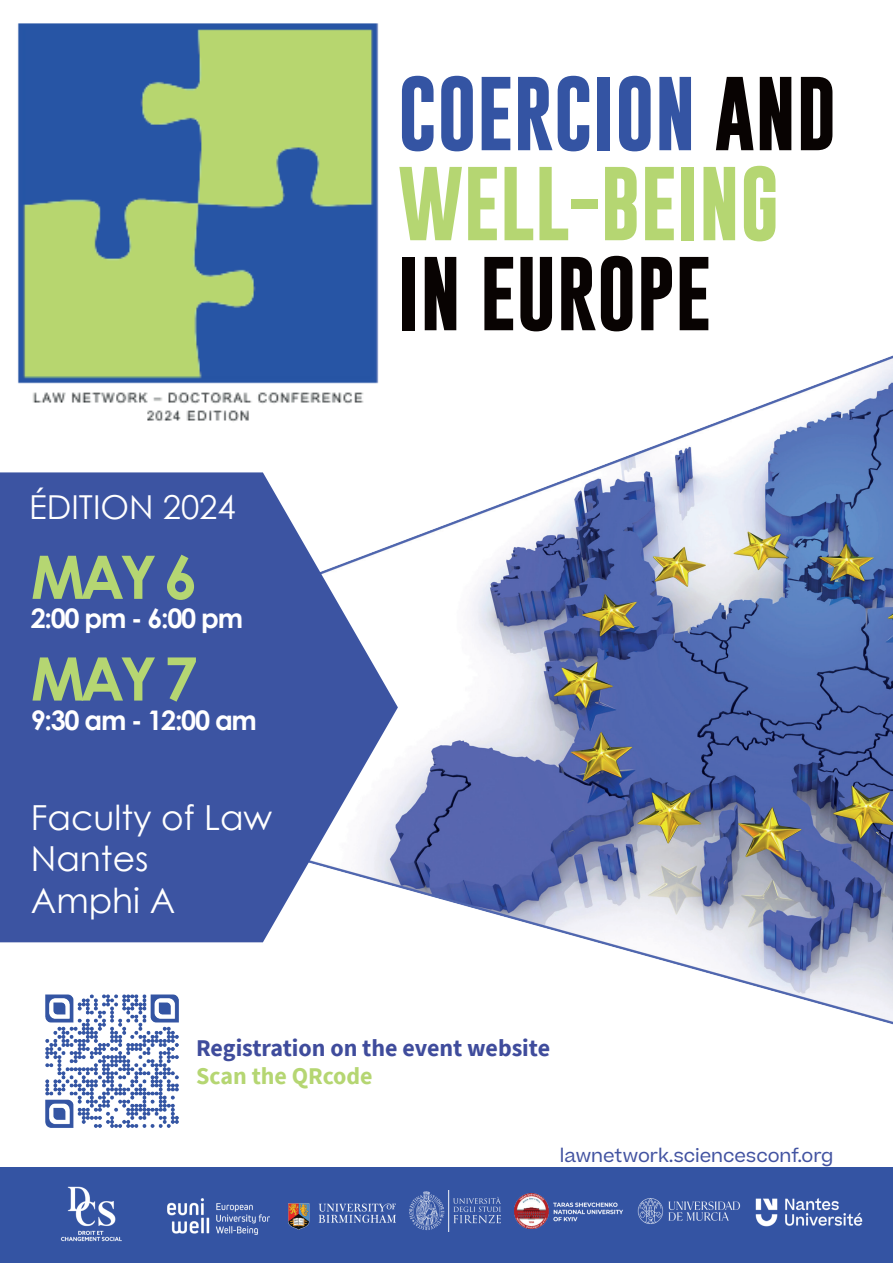
<style>
.page{position:relative;width:893px;height:1263px;background:#fff}
.page>*{position:absolute;margin:0;border:0;box-sizing:border-box;transform-origin:0 0}
.t1{font:700 75px/90px "Gobold";color:#b5d672}
.t2{font:700 75px "Gobold";color:#080302}
.t3{font:700 60px/101.7px "Century Gothic";letter-spacing:-.08em;color:#b5d672}
.t4{font:34.5px/41.4px "Century Gothic";color:#fff}
.t5{font:33px "Century Gothic";color:#fff}
.t6{font:700 27px "Century Gothic";letter-spacing:-.05em;color:#fff}
.t7{font:700 24px "Source Sans Pro";color:#3f4c9c}
.t8{font:700 24px "Source Sans Pro";color:#b5d672}
.t9{font:18px "Beatrice";color:#4253a1}
.s1{color:#3454a3}
.s2{color:#080302}
</style>
<div class="page">
<img style="left:398px;top:355px;width:495px;height:670px">
<img style="left:45px;top:994px;width:134px;height:134px">
<img style="left:17px;top:23px;width:386px;height:421px">
<div style="left:0;top:1167px;width:893px;height:96px;background:#3454a3"></div>
<svg style="left:0;top:472px;width:398px;height:470px;fill:#3c54a2"></svg>
<img style="left:60px;top:1186px;width:62px;height:56px">
<img style="left:288px;top:1204px;width:107px;height:25px">
<img style="left:409px;top:1190px;width:92px;height:42px">
<img style="left:514px;top:1193px;width:109px;height:35px">
<img style="left:637px;top:1198px;width:226px;height:29px">
<img style="left:168px;top:1198px;width:102px;height:36px">
<h3 class="t5" style="left:29px;top:484px;width:208px">ÉDITION 2024</h3>
<h2 class="t3" style="left:31px;top:523px;width:168px">MAY 6<br>MAY 7</h2>
<p class="t6" style="left:31px;top:598px;width:214px">2:00 pm - 6:00 pm</p>
<p class="t6" style="left:31px;top:700px;width:227px">9:30 am - 12:00 am</p>
<h3 class="t4" style="left:31px;top:796px;width:243px">Faculty of Law<br>Nantes<br>Amphi A</h3>
<h1 class="t1" style="left:398px;top:69px;width:440px"><span class="s1">COERCION</span> <span class="s2">AND<br></span>WELL-BEING</h1>
<h1 class="t2" style="left:398px;top:245px;width:315px">IN EUROPE</h1>
<p class="t7" style="left:196px;top:1031px;width:355px">Registration on the event website</p>
<p class="t8" style="left:196px;top:1060px;width:178px">Scan the QRcode</p>
<p class="t9" style="left:560px;top:1143px;width:275px">lawnetwork.sciencesconf.org</p>
</div>
